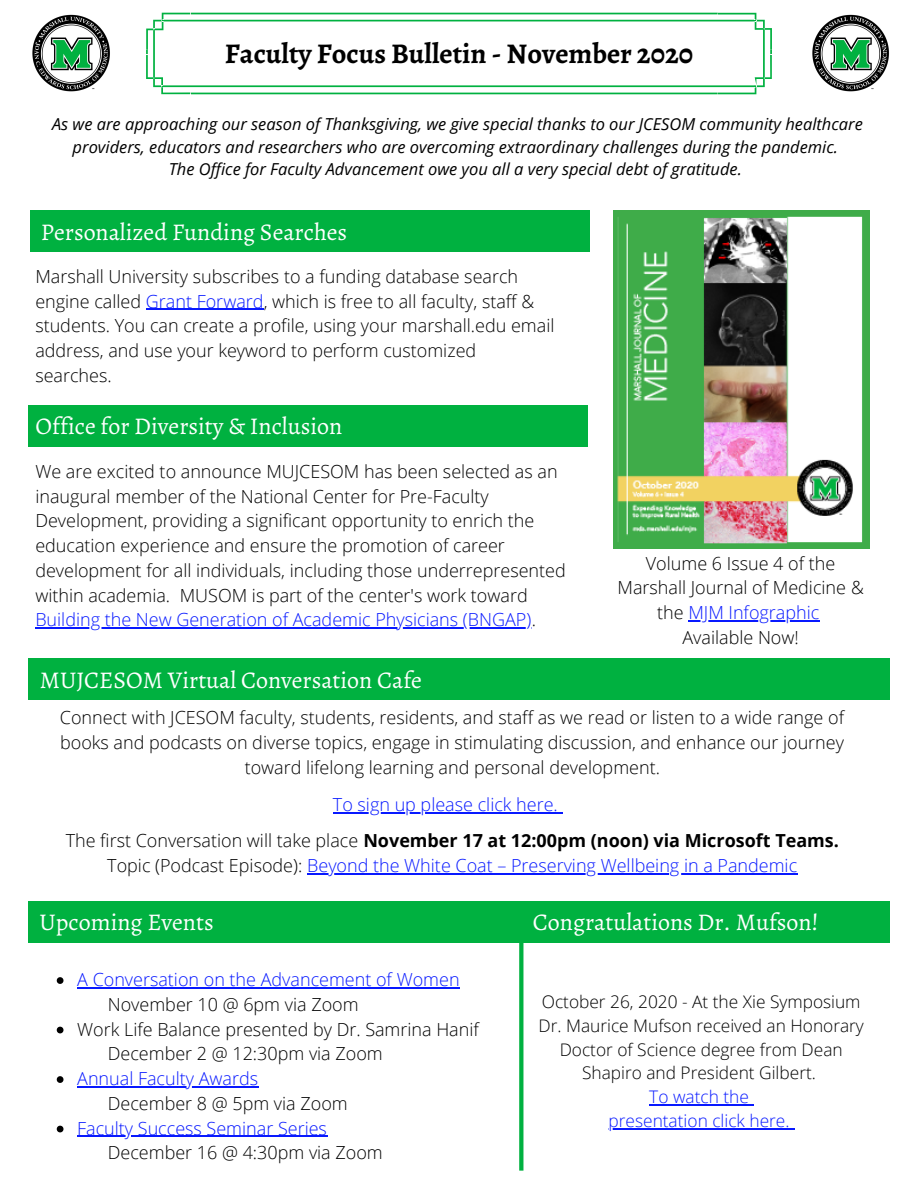
<style>
.page{position:relative;width:918px;height:1188px;background:#fff}
.page>*{position:absolute;margin:0;border:0;box-sizing:border-box;transform-origin:0 0}
.t1{font:700 28.5px "Alegreya";color:#000}
.t2{font:24px "Alegreya";color:#fff}
.t3{font:300 18px/24.8px "Open Sans";color:#000;text-align:center}
.t4{font:300 18px "Open Sans";color:#0819ff}
.t5{font:700 18px/36.8px "Open Sans";color:#000}
.t6{font:300 17.4px/23.9px "Open Sans";color:#000;text-align:center}
.t7{font:300 17.4px/23.9px "Open Sans";color:#0819ff;text-align:center}
.t8{font:italic 16.5px/22.5px "Open Sans";color:#000;text-align:center}
.s1{color:#0819ff}
.s2{font-weight:300;color:#0819ff}
.s3{font-weight:300}
.s4{color:#000}
</style>
<div class="page">
<svg style="left:146px;top:13px;width:626px;height:81px"></svg>
<img style="left:32px;top:14px;width:78px;height:78px">
<div style="left:28px;top:659px;width:862px;height:41px;background:#00b140"></div>
<img style="left:812px;top:14px;width:77px;height:78px">
<svg style="left:519px;top:942px;width:4px;height:229px"></svg>
<div style="left:28px;top:901px;width:862px;height:41px;background:#00b140"></div>
<div style="left:30px;top:211px;width:560px;height:41px;background:#00b140"></div>
<div style="left:28px;top:405px;width:560px;height:42px;background:#00b140"></div>
<img style="left:613px;top:211px;width:257px;height:337px">
<hr style="left:333px;top:812px;width:225px;height:2px;background:#0819ff">
<hr style="left:307px;top:874px;width:491px;height:1px;background:#0819ff">
<hr style="left:649px;top:1104px;width:100px;height:1px;background:#0819ff">
<hr style="left:609px;top:1128px;width:181px;height:1px;background:#0819ff">
<svg style="left:57px;top:977px;width:6px;height:7px"></svg>
<hr style="left:77px;top:987px;width:383px;height:1px;background:#0819ff">
<svg style="left:57px;top:1027px;width:6px;height:6px"></svg>
<svg style="left:57px;top:1076px;width:6px;height:7px"></svg>
<hr style="left:77px;top:1086px;width:181px;height:1px;background:#0819ff">
<svg style="left:57px;top:1126px;width:6px;height:6px"></svg>
<hr style="left:77px;top:1136px;width:250px;height:1px;background:#0819ff">
<hr style="left:35px;top:627px;width:497px;height:2px;background:#0819ff">
<hr style="left:146px;top:309px;width:118px;height:1px;background:#0819ff">
<hr style="left:688px;top:620px;width:132px;height:1px;background:#0819ff">
<h1 class="t1" style="left:225px;top:34px;width:470px">Faculty Focus Bulletin - November 2020</h1>
<p class="t8" style="left:52px;top:113px;width:812px">As we are approaching our season of Thanksgiving, we give special thanks to our JCESOM community healthcare providers, educators and researchers who are overcoming extraordinary challenges during the pandemic.<br>The Office for Faculty Advancement owe you all a very special debt of gratitude.</p>
<h2 class="t2" style="left:41px;top:215px;width:308px">Personalized Funding Searches</h2>
<p class="t3" style="left:35px;top:263px;width:521px;text-align:left">Marshall University subscribes to a funding database search engine called <span class="s1">Grant Forward</span>, which is free to all faculty, staff &amp; students. You can create a profile, using your marshall.edu email address, and use your keyword to perform customized searches.</p>
<h2 class="t2" style="left:36px;top:410px;width:308px">Office for Diversity &amp; Inclusion</h2>
<p class="t3" style="left:35px;top:459px;width:532px;text-align:left">We are excited to announce MUJCESOM has been selected as an inaugural member of the National Center for Pre-Faculty Development, providing a significant opportunity to enrich the education experience and ensure the promotion of career development for all individuals, including those underrepresented within academia. MUSOM is part of the center's work toward <span class="s1">Building the New Generation of Academic Physicians (BNGAP)</span>.</p>
<h2 class="t2" style="left:40px;top:663px;width:384px">MUJCESOM Virtual Conversation Cafe</h2>
<p class="t3" style="left:618px;top:550px;width:248px">Volume 6 Issue 4 of the<br>Marshall Journal of Medicine &amp; the <span class="s1">MJM Infographic<br></span>Available Now!</p>
<p class="t3" style="left:60px;top:705px;width:786px">Connect with JCESOM faculty, students, residents, and staff as we read or listen to a wide range of books and podcasts on diverse topics, engage in stimulating discussion, and enhance our journey toward lifelong learning and personal development.</p>
<p class="t5" style="left:66px;top:785px;width:775px;text-indent:267px"><span class="s2">To sign up please click here.<br></span><span class="s3">The first Conversation will take place</span> November 17 at 12:00pm (noon) via Microsoft Teams.</p>
<p class="t4" style="left:107px;top:853px;width:691px"><span class="s4">Topic (Podcast Episode):</span> Beyond the White Coat – Preserving Wellbeing in a Pandemic</p>
<h2 class="t2" style="left:40px;top:906px;width:176px">Upcoming Events</h2>
<p class="t4" style="left:77px;top:967px;width:384px">A Conversation on the Advancement of Women</p>
<p class="t3" style="left:77px;top:1016px;width:403px">Work Life Balance presented by Dr. Samrina Hanif</p>
<p class="t4" style="left:77px;top:1066px;width:182px">Annual Faculty Awards</p>
<p class="t4" style="left:77px;top:1115px;width:251px">Faculty Success Seminar Series</p>
<p class="t3" style="left:108px;top:992px;width:252px">November 10 @ 6pm via Zoom</p>
<p class="t3" style="left:108px;top:1041px;width:276px">December 2 @ 12:30pm via Zoom</p>
<p class="t3" style="left:108px;top:1091px;width:241px">December 8 @ 5pm via Zoom</p>
<p class="t3" style="left:108px;top:1140px;width:276px">December 16 @ 4:30pm via Zoom</p>
<h2 class="t2" style="left:533px;top:906px;width:287px">Congratulations Dr. Mufson!</h2>
<p class="t6" style="left:539px;top:989px;width:327px">October 26, 2020 - At the Xie Symposium Dr. Maurice Mufson received an Honorary Doctor of Science degree from Dean Shapiro and President Gilbert.</p>
<p class="t7" style="left:609px;top:1085px;width:182px">To watch the presentation click here.</p>
</div>
